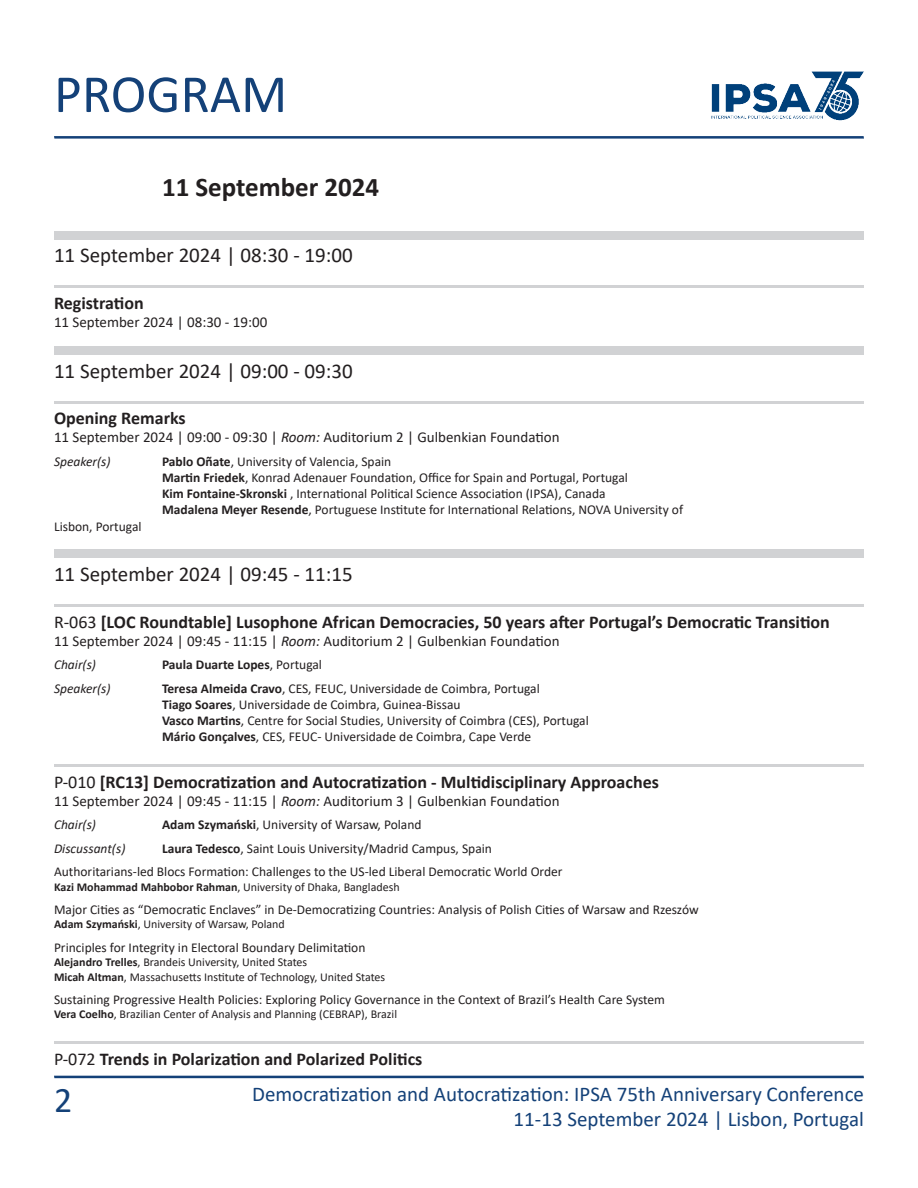
<style>
.page{position:relative;width:918px;height:1188px;background:#fff}
.page>*{position:absolute;margin:0;border:0;box-sizing:border-box;transform-origin:0 0}
.t1{font:54px "Calibri";color:#144178}
.t2{font:36px "Calibri";color:#144178}
.t3{font:700 27px "Calibri";color:#231f20}
.t4{font:21px/25.2px "Calibri";color:#144178;text-align:right}
.t5{font:21px "Calibri";color:#231f20}
.t6{font:700 18px "Calibri";color:#231f20}
.t7{font:15px "Calibri";color:#231f20}
.t8{font:13.5px "Calibri";color:#231f20}
.t9{font:italic 13.5px "Calibri";color:#231f20}
.t10{font:700 13.5px "Calibri";color:#231f20}
.t11{font:12px "Calibri";color:#231f20}
.s1{font-style:italic}
.s2{font-weight:700}
.s3{font-weight:400}
</style>
<div class="page">
<img style="left:711px;top:71px;width:153px;height:50px">
<hr style="left:54px;top:136px;width:810px;height:3px;background:#144178">
<hr style="left:54px;top:1076px;width:810px;height:2px;background:#144178">
<div style="left:54px;top:231px;width:810px;height:9px;background:#d1d2d4"></div>
<hr style="left:54px;top:285px;width:810px;height:3px;background:#d1d2d4">
<div style="left:54px;top:346px;width:810px;height:9px;background:#d1d2d4"></div>
<hr style="left:54px;top:401px;width:810px;height:3px;background:#d1d2d4">
<div style="left:54px;top:549px;width:810px;height:9px;background:#d1d2d4"></div>
<hr style="left:54px;top:604px;width:810px;height:3px;background:#d1d2d4">
<hr style="left:54px;top:764px;width:810px;height:3px;background:#d1d2d4">
<hr style="left:54px;top:1041px;width:810px;height:3px;background:#d1d2d4">
<h1 class="t1" style="left:54px;top:57px;width:235px">PROGRAM</h1>
<p class="t3" style="left:162px;top:168px;width:219px">11 September 2024</p>
<p class="t5" style="left:54px;top:241px;width:300px">11 September 2024 | 08:30 - 19:00</p>
<p class="t6" style="left:54px;top:291px;width:91px">Registration</p>
<p class="t7" style="left:54px;top:312px;width:215px">11 September 2024 | 08:30 - 19:00</p>
<p class="t5" style="left:54px;top:356px;width:300px">11 September 2024 | 09:00 - 09:30</p>
<p class="t6" style="left:54px;top:406px;width:133px">Opening Remarks</p>
<p class="t7" style="left:54px;top:427px;width:507px">11 September 2024 | 09:00 - 09:30 | <span class="s1">Room:</span> Auditorium 2 | Gulbenkian Foundation</p>
<p class="t9" style="left:54px;top:452px;width:58px">Speaker(s)</p>
<p class="t8" style="left:162px;top:452px;width:231px"><span class="s2">Pablo Oñate</span>, University of Valencia, Spain</p>
<p class="t8" style="left:162px;top:468px;width:467px"><span class="s2">Martin Friedek</span>, Konrad Adenauer Foundation, Office for Spain and Portugal, Portugal</p>
<p class="t8" style="left:162px;top:484px;width:445px"><span class="s2">Kim Fontaine-Skronski</span> , International Political Science Association (IPSA), Canada</p>
<p class="t8" style="left:162px;top:501px;width:523px"><span class="s2">Madalena Meyer Resende</span>, Portuguese Institute for International Relations, NOVA University of</p>
<p class="t8" style="left:54px;top:517px;width:89px">Lisbon, Portugal</p>
<p class="t5" style="left:54px;top:560px;width:300px">11 September 2024 | 09:45 - 11:15</p>
<p class="t6" style="left:54px;top:609px;width:777px"><span class="s3">R-063</span> [LOC Roundtable] Lusophone African Democracies, 50 years after Portugal’s Democratic Transition</p>
<p class="t7" style="left:54px;top:630px;width:507px">11 September 2024 | 09:45 - 11:15 | <span class="s1">Room:</span> Auditorium 2 | Gulbenkian Foundation</p>
<p class="t9" style="left:54px;top:655px;width:44px">Chair(s)</p>
<p class="t10" style="left:162px;top:655px;width:162px">Paula Duarte Lopes<span class="s3">, Portugal</span></p>
<p class="t9" style="left:54px;top:679px;width:58px">Speaker(s)</p>
<p class="t8" style="left:162px;top:679px;width:379px"><span class="s2">Teresa Almeida Cravo</span>, CES, FEUC, Universidade de Coimbra, Portugal</p>
<p class="t8" style="left:162px;top:695px;width:300px"><span class="s2">Tiago Soares</span>, Universidade de Coimbra, Guinea-Bissau</p>
<p class="t8" style="left:162px;top:711px;width:428px"><span class="s2">Vasco Martins</span>, Centre for Social Studies, University of Coimbra (CES), Portugal</p>
<p class="t8" style="left:162px;top:727px;width:371px"><span class="s2">Mário Gonçalves</span>, CES, FEUC- Universidade de Coimbra, Cape Verde</p>
<p class="t6" style="left:54px;top:769px;width:606px"><span class="s3">P-010</span> [RC13] Democratization and Autocratization - Multidisciplinary Approaches</p>
<p class="t7" style="left:54px;top:791px;width:507px">11 September 2024 | 09:45 - 11:15 | <span class="s1">Room:</span> Auditorium 3 | Gulbenkian Foundation</p>
<p class="t9" style="left:54px;top:816px;width:44px">Chair(s)</p>
<p class="t8" style="left:162px;top:816px;width:261px"><span class="s2">Adam Szymański</span>, University of Warsaw, Poland</p>
<p class="t9" style="left:54px;top:839px;width:73px">Discussant(s)</p>
<p class="t8" style="left:162px;top:839px;width:331px"><span class="s2">Laura Tedesco</span>, Saint Louis University/Madrid Campus, Spain</p>
<p class="t8" style="left:54px;top:862px;width:510px">Authoritarians-led Blocs Formation: Challenges to the US-led Liberal Democratic World Order</p>
<p class="t11" style="left:54px;top:878px;width:347px"><span class="s2">Kazi Mohammad Mahbobor Rahman</span>, University of Dhaka, Bangladesh</p>
<p class="t8" style="left:54px;top:900px;width:646px">Major Cities as “Democratic Enclaves” in De-Democratizing Countries: Analysis of Polish Cities of Warsaw and Rzeszów</p>
<p class="t11" style="left:54px;top:916px;width:232px"><span class="s2">Adam Szymański</span>, University of Warsaw, Poland</p>
<p class="t8" style="left:54px;top:938px;width:313px">Principles for Integrity in Electoral Boundary Delimitation</p>
<p class="t11" style="left:54px;top:954px;width:255px"><span class="s2">Alejandro Trelles</span>, Brandeis University, United States</p>
<p class="t11" style="left:54px;top:968px;width:333px"><span class="s2">Micah Altman</span>, Massachusetts Institute of Technology, United States</p>
<p class="t8" style="left:54px;top:990px;width:613px">Sustaining Progressive Health Policies: Exploring Policy Governance in the Context of Brazil’s Health Care System</p>
<p class="t11" style="left:54px;top:1006px;width:345px"><span class="s2">Vera Coelho</span>, Brazilian Center of Analysis and Planning (CEBRAP), Brazil</p>
<p class="t6" style="left:54px;top:1047px;width:370px"><span class="s3">P-072</span> Trends in Polarization and Polarized Politics</p>
<h2 class="t2" style="left:54px;top:1075px;width:20px">2</h2>
<h3 class="t4" style="left:252px;top:1081px;width:613px">Democratization and Autocratization: IPSA 75th Anniversary Conference<br>11-13 September 2024 | Lisbon, Portugal</h3>
</div>
